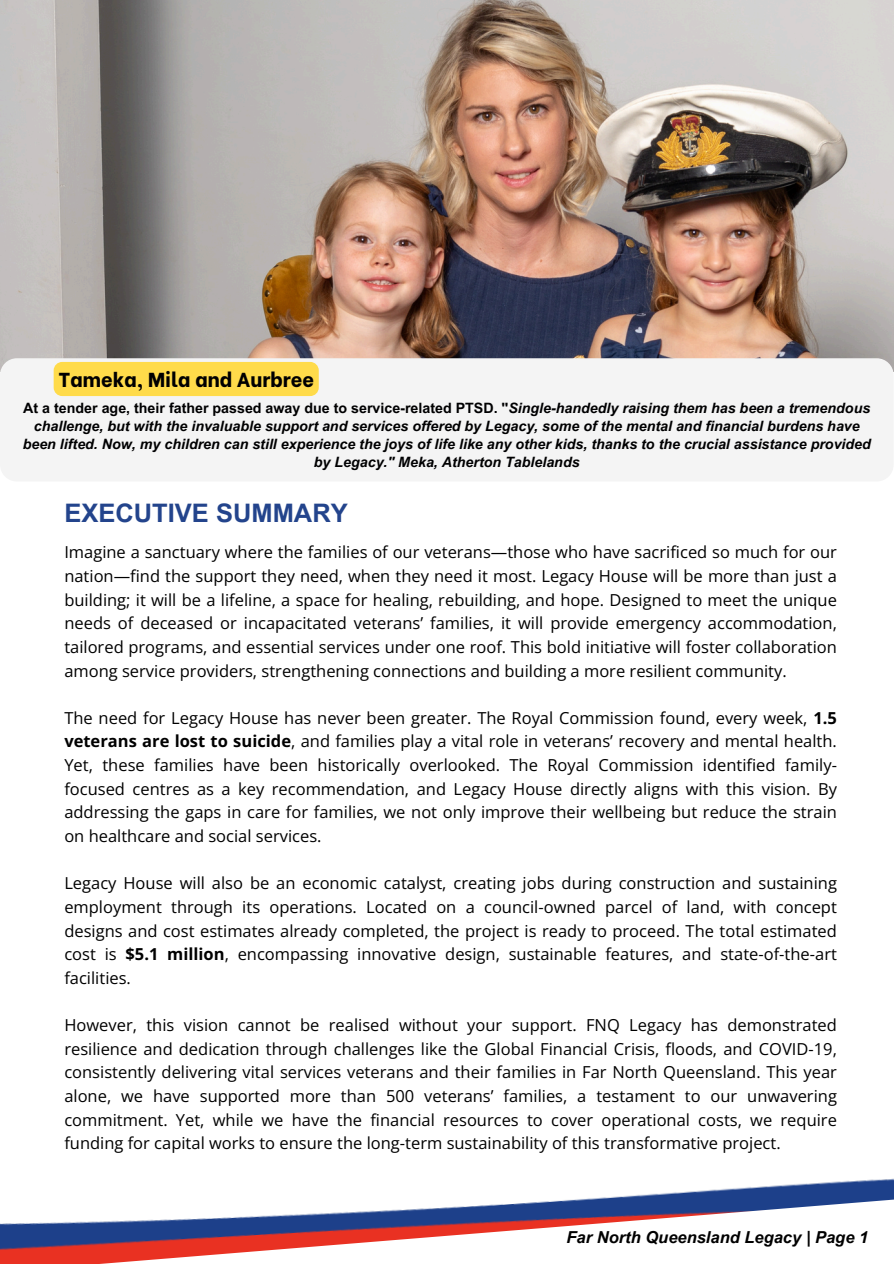
<style>
.page{position:relative;width:894px;height:1264px;background:#fff}
.page>*{position:absolute;margin:0;border:0;box-sizing:border-box;transform-origin:0 0}
.t1{font:700 25.5px "Arial MT Pro";color:#23448c}
.t2{font:800 20.25px "Be Vietnam";color:#000001}
.t3{font:16.5px/23.7px "Open Sans";color:#000;text-align:justify}
.t4{font:italic 700 16.5px "Arial MT Pro";color:#000}
.t5{font:italic 700 14.25px/18px "Arial MT Pro";color:#000001;text-align:center}
.s1{font-style:normal}
.s2{font-weight:700}
</style>
<div class="page">
<img style="left:0;top:0;width:893px;height:371px">
<img style="left:0;top:1178px;width:893px;height:85px">
<div style="left:0;top:358px;width:893px;height:123px;background:#f4f4f4;border-radius:17px"></div>
<div style="left:54px;top:362px;width:265px;height:34px;background:#ffdb4a;border-radius:9px"></div>
<h4 class="t2" style="left:58px;top:363px;width:257px">Tameka, Mila and Aurbree</h4>
<h4 class="t5" style="left:23px;top:401px;width:849px"><span class="s1">At a tender age, their father passed away due to service-related PTSD. "</span>Single-handedly raising them has been a tremendous challenge, but with the invaluable support and services offered by Legacy, some of the mental and financial burdens have been lifted. Now, my children can still experience the joys of life like any other kids, thanks to the crucial assistance provided by Legacy." Meka, Atherton Tablelands</h4>
<h4 class="t1" style="left:64px;top:504px;width:285px">EXECUTIVE SUMMARY</h4>
<p class="t3" style="left:64px;top:540px;width:773px">Imagine a sanctuary where the families of our veterans—those who have sacrificed so much for our nation—find the support they need, when they need it most. Legacy House will be more than just a building; it will be a lifeline, a space for healing, rebuilding, and hope. Designed to meet the unique needs of deceased or incapacitated veterans’ families, it will provide emergency accommodation, tailored programs, and essential services under one roof. This bold initiative will foster collaboration among service providers, strengthening connections and building a more resilient community.</p>
<h2 class="t3" style="left:64px;top:705px;width:773px">The need for Legacy House has never been greater. The Royal Commission found, every week, <span class="s2">1.5 veterans are lost to suicide</span>, and families play a vital role in veterans’ recovery and mental health.<br>Yet, these families have been historically overlooked. The Royal Commission identified family&shy;focused centres as a key recommendation, and Legacy House directly aligns with this vision. By addressing the gaps in care for families, we not only improve their wellbeing but reduce the strain on healthcare and social services.</h2>
<p class="t3" style="left:64px;top:871px;width:773px">Legacy House will also be an economic catalyst, creating jobs during construction and sustaining employment through its operations. Located on a council-owned parcel of land, with concept designs and cost estimates already completed, the project is ready to proceed. The total estimated cost is <span class="s2">$5.1 million</span>, encompassing innovative design, sustainable features, and state-of-the-art facilities.</p>
<h1 class="t3" style="left:64px;top:1012px;width:773px">However, this vision cannot be realised without your support. FNQ Legacy has demonstrated resilience and dedication through challenges like the Global Financial Crisis, floods, and COVID-19, consistently delivering vital services veterans and their families in Far North Queensland. This year alone, we have supported more than 500 veterans’ families, a testament to our unwavering commitment. Yet, while we have the financial resources to cover operational costs, we require funding for capital works to ensure the long-term sustainability of this transformative project.</h1>
<h4 class="t4" style="left:566px;top:1230px;width:303px">Far North Queensland Legacy | Page 1</h4>
</div>
